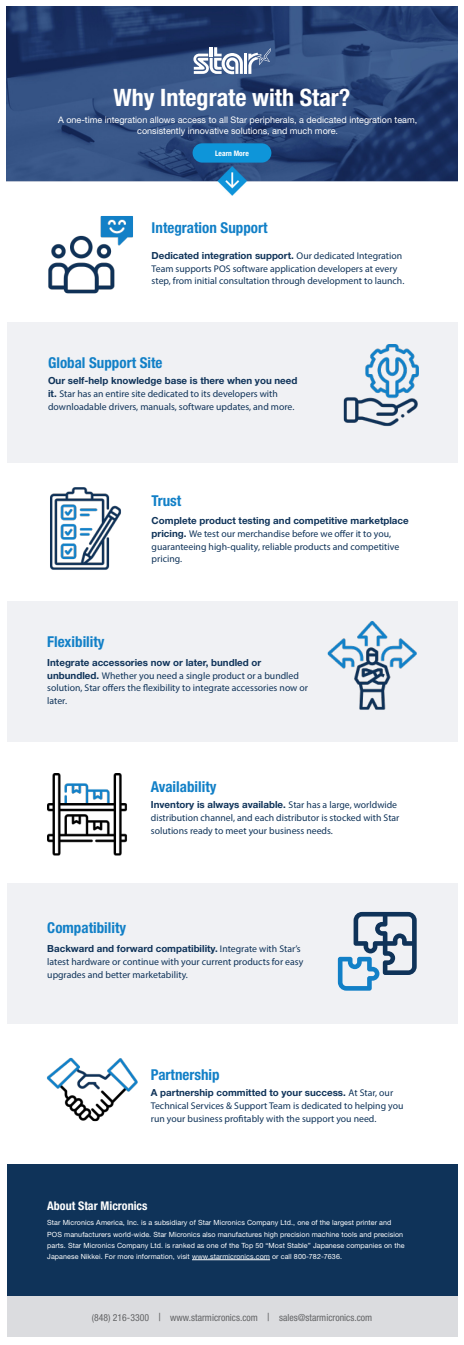
<style>
.page{position:relative;width:464px;height:1345px;background:#fff}
.page>*{position:absolute;margin:0;border:0;box-sizing:border-box;transform-origin:0 0}
.t1{font:700 condensed 24px "Helvetica Neue LT Std";color:#fff}
.t2{font:700 condensed 15px "Helvetica Neue LT Std";color:#1280c7}
.t3{font:700 condensed 12px "Helvetica Neue LT Std";color:#fff}
.t4{font:9.75px/12.8px "Myriad Pro";color:#0f3359}
.t5{font:condensed 9.75px "Helvetica Neue LT Std";color:#636466}
.t6{font:9px/11.2px "Helvetica Neue LT Std";color:#fff;text-align:center}
.t7{font:700 condensed 7.5px "Helvetica Neue LT Std";color:#fff}
.t8{font:7.12px/11.2px "Helvetica Neue LT Std";letter-spacing:.01em;color:#fff}
.s1{font-family:"Helvetica Neue LT Std";font-weight:700}
.s2{font-size:11.25px}
</style>
<div class="page">
<div style="left:7px;top:322px;width:450px;height:141px;background:#f0f1f4"></div>
<div style="left:7px;top:601px;width:450px;height:141px;background:#f0f1f4"></div>
<img style="left:7px;top:7px;width:450px;height:188px">
<svg style="left:193px;top:47px;width:77px;height:27px"></svg>
<div style="left:7px;top:1164px;width:450px;height:132px;background:#0f3359"></div>
<div style="left:7px;top:1296px;width:450px;height:41px;background:#dbdcdf"></div>
<hr style="left:192px;top:1259px;width:78px;height:1px;background:#fff">
<div style="left:192px;top:143px;width:79px;height:20px;background:#0e95d9;border-radius:10px"></div>
<div style="left:7px;top:883px;width:450px;height:140px;background:#f0f1f4"></div>
<svg style="left:338px;top:912px;width:78px;height:78px"></svg>
<img style="left:46px;top:1057px;width:92px;height:65px">
<img style="left:47px;top:773px;width:80px;height:83px">
<img style="left:327px;top:621px;width:90px;height:89px">
<img style="left:50px;top:487px;width:71px;height:83px">
<img style="left:343px;top:344px;width:76px;height:83px">
<img style="left:48px;top:216px;width:85px;height:78px">
<p class="t1" style="left:113px;top:83px;width:238px">Why Integrate with Star?</p>
<p class="t7" style="left:215px;top:148px;width:35px">Learn More</p>
<p class="t6" style="left:58px;top:114px;width:360px">A one-time integration allows access to all Star peripherals, a dedicated integration team, consistently innovative solutions, and much more.</p>
<p class="t2" style="left:152px;top:218px;width:117px">Integration Support</p>
<p class="t4" style="left:152px;top:249px;width:254px"><span class="s1">Dedicated integration support.</span> Our dedicated Integration<br>Team supports POS software application developers at every step, from initial consultation through development to launch.</p>
<p class="t2" style="left:48px;top:354px;width:116px">Global Support Site</p>
<p class="t4" style="left:48px;top:374px;width:251px"><span class="s1">Our self-help knowledge base is there when you need it.</span> Star has an entire site dedicated to its developers with downloadable drivers, manuals, software updates, and more.</p>
<p class="t2" style="left:152px;top:491px;width:31px">Trust</p>
<p class="t4" style="left:152px;top:514px;width:258px"><span class="s1">Complete product testing and competitive marketplace pricing.</span> We test our merchandise before we offer it to you, guaranteeing high-quality, reliable products and competitive pricing.</p>
<p class="t2" style="left:47px;top:633px;width:59px">Flexibility</p>
<p class="t4" style="left:47px;top:656px;width:262px"><span class="s1">Integrate accessories now or later, bundled or unbundled.</span> Whether you need a single product or a bundled solution, Star offers the flexibility to integrate accessories now or later.</p>
<p class="t2" style="left:151px;top:777px;width:67px">Availability</p>
<p class="t4" style="left:151px;top:798px;width:250px"><span class="s1">Inventory is always available.</span> Star has a large, worldwide distribution channel, and each distributor is stocked with Star solutions ready to meet your business needs.</p>
<p class="t2" style="left:47px;top:919px;width:80px">Compatibility</p>
<p class="t4" style="left:47px;top:942px;width:257px"><span class="s1">Backward and forward compatibility.</span> Integrate with Star’s latest hardware or continue with your current products for easy upgrades and better marketability.</p>
<p class="t2" style="left:151px;top:1065px;width:70px">Partnership</p>
<p class="t4" style="left:151px;top:1086px;width:254px"><span class="s1">A partnership committed to your success.</span> At Star, our<br>Technical Services &amp; Support Team is dedicated to helping you run your business profitably with the support you need.</p>
<p class="t3" style="left:47px;top:1198px;width:102px">About Star Micronics</p>
<p class="t8" style="left:47px;top:1217px;width:358px">Star Micronics America, Inc. is a subsidiary of Star Micronics Company Ltd., one of the largest printer and POS manufacturers world-wide. Star Micronics also manufactures high precision machine tools and precision parts. Star Micronics Company Ltd. is ranked as one of the Top 50 “Most Stable” Japanese companies on the Japanese Nikkei. For more information, visit www.starmicronics.com or call 800-782-7636.</p>
<p class="t5" style="left:92px;top:1311px;width:282px">(848) 216-3300 <span class="s2">|</span> www.starmicronics.com <span class="s2">|</span> sales@starmicronics.com</p>
</div>
